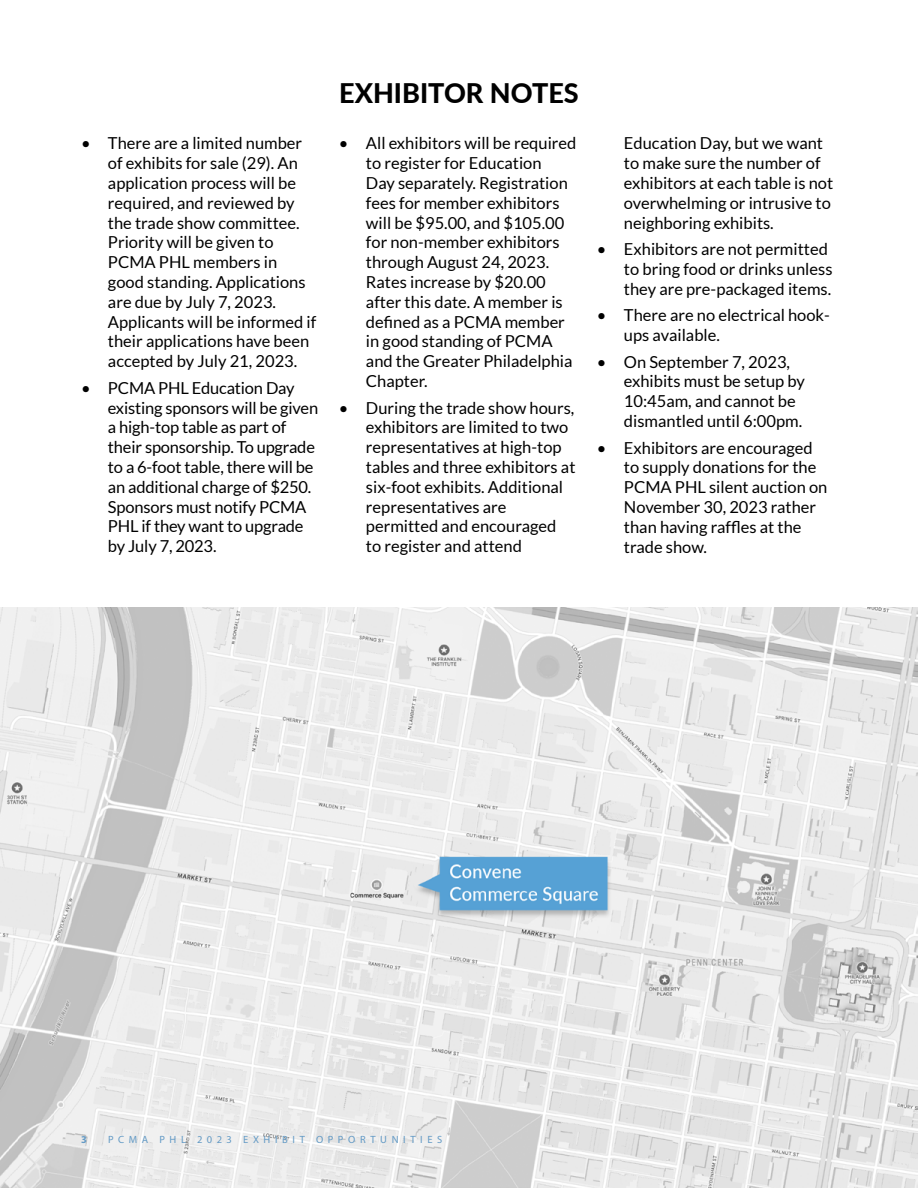
<style>
.page{position:relative;width:918px;height:1188px;background:#fff}
.page>*{position:absolute;margin:0;border:0;box-sizing:border-box;transform-origin:0 0}
.t1{font:800 27px "Lato";color:#000}
.t2{font:16.5px/19.8px "Lato";color:#000}
.t3{font:10.5px "Myriad Pro";letter-spacing:.44em;color:#639ac5}
.t4{font:700 10.5px "Myriad Pro";color:#639ac5}
</style>
<div class="page">
<img style="left:0;top:608px;width:918px;height:580px">
<p class="t2" style="left:108px;top:133px;width:210px;text-indent:-27px">• There are a limited number of exhibits for sale (29). An application process will be required, and reviewed by the trade show committee.<br>Priority will be given to<br>PCMA PHL members in good standing. Applications are due by July 7, 2023.<br>Applicants will be informed if their applications have been accepted by July 21, 2023.</p>
<p class="t2" style="left:108px;top:378px;width:212px;text-indent:-27px">• PCMA PHL Education Day existing sponsors will be given a high-top table as part of their sponsorship. To upgrade to a 6-foot table, there will be an additional charge of $250.<br>Sponsors must notify PCMA<br>PHL if they want to upgrade by July 7, 2023.</p>
<h1 class="t1" style="left:339px;top:73px;width:241px">EXHIBITOR NOTES</h1>
<p class="t2" style="left:366px;top:133px;width:212px;text-indent:-27px">• All exhibitors will be required to register for Education<br>Day separately. Registration fees for member exhibitors will be $95.00, and $105.00 for non-member exhibitors through August 24, 2023.<br>Rates increase by $20.00 after this date. A member is defined as a PCMA member in good standing of PCMA and the Greater Philadelphia<br>Chapter.</p>
<p class="t2" style="left:366px;top:398px;width:211px;text-indent:-27px">• During the trade show hours, exhibitors are limited to two representatives at high-top tables and three exhibitors at six-foot exhibits. Additional representatives are permitted and encouraged to register and attend</p>
<p class="t2" style="left:624px;top:133px;width:211px">Education Day, but we want to make sure the number of exhibitors at each table is not overwhelming or intrusive to neighboring exhibits.</p>
<p class="t2" style="left:624px;top:239px;width:210px;text-indent:-27px">• Exhibitors are not permitted to bring food or drinks unless they are pre-packaged items.</p>
<p class="t2" style="left:624px;top:305px;width:208px;text-indent:-27px">• There are no electrical hook&shy;ups available.</p>
<p class="t2" style="left:624px;top:352px;width:182px;text-indent:-27px">• On September 7, 2023, exhibits must be setup by<br>10:45am, and cannot be dismantled until 6:00pm.</p>
<p class="t2" style="left:624px;top:438px;width:205px;text-indent:-27px">• Exhibitors are encouraged to supply donations for the<br>PCMA PHL silent auction on<br>November 30, 2023 rather than having raffles at the trade show.</p>
<p class="t4" style="left:81px;top:1132px;width:7px">3</p>
<p class="t3" style="left:108px;top:1133px;width:336px">PCMA PHL 2023 EXHIBIT OPPORTUNITIES</p>
</div>
